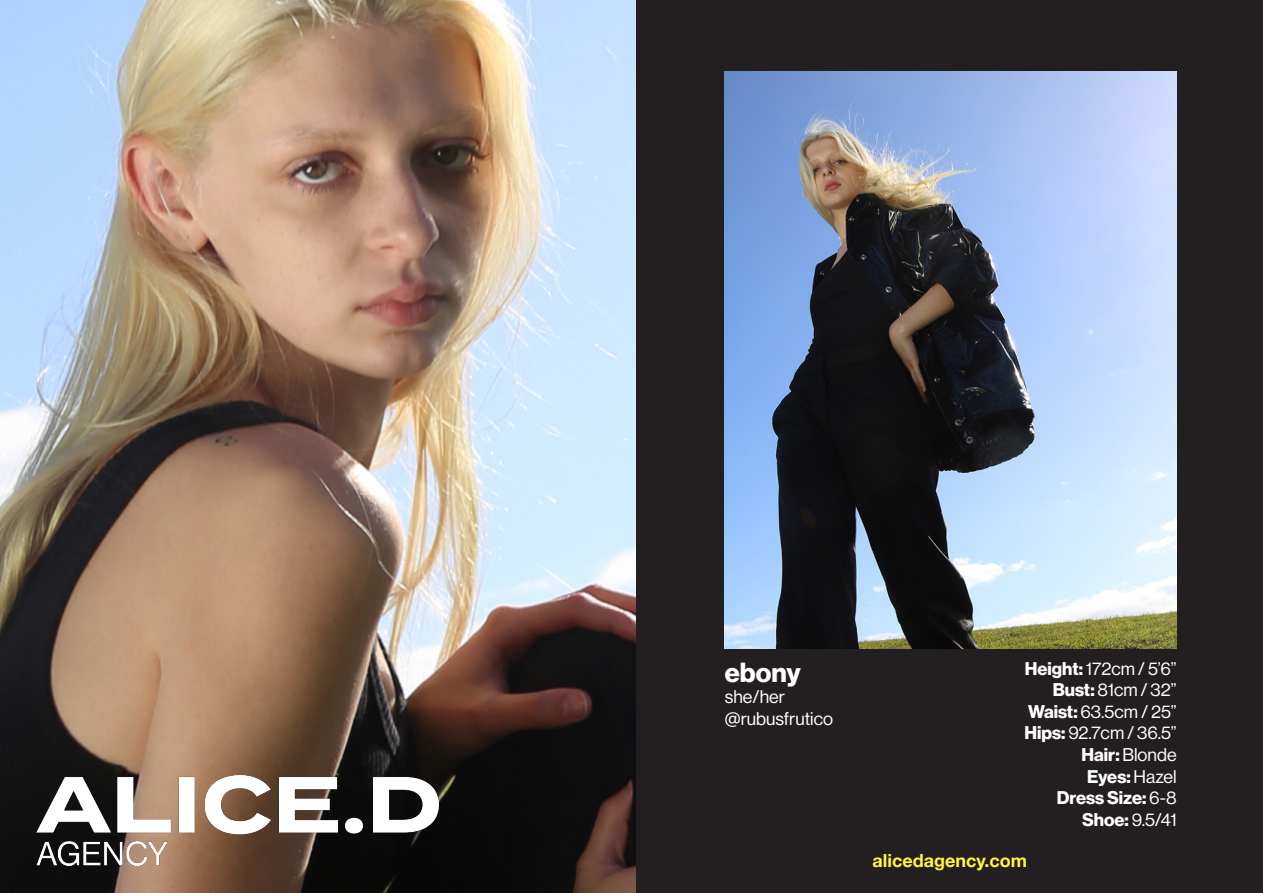
<style>
.page{position:relative;width:1263px;height:893px;background:#fff}
.page>*{position:absolute;margin:0;border:0;box-sizing:border-box;transform-origin:0 0}
.t1{font:27px "N Haas Grotesk DS Pro 75 Bd";color:#fff}
.t2{font:18px "N Haas Grotesk DS Pro 55 Rg";color:#fff}
.t3{font:18px "N Haas Grotesk DS Pro 75 Bd";color:#fff}
.t4{font:700 18px "Helvetica Neue";color:#fff741}
.s1{font-family:"N Haas Grotesk DS Pro 75 Bd"}
.s2{font-family:"N Haas Grotesk DS Pro 55 Rg"}
</style>
<div class="page">
<img style="left:0;top:0;width:637px;height:893px">
<div style="left:637px;top:0;width:626px;height:893px;background:#231f20"></div>
<img style="left:725px;top:72px;width:451px;height:576px">
<img style="left:36px;top:775px;width:403px;height:91px">
<p class="t1" style="left:725px;top:656px;width:77px">ebony</p>
<p class="t2" style="left:725px;top:687px;width:62px">she/her</p>
<p class="t2" style="left:725px;top:708px;width:110px">@rubusfrutico</p>
<p class="t2" style="left:1025px;top:658px;width:153px"><span class="s1">Height:</span> 172cm / 5’6”</p>
<p class="t2" style="left:1053px;top:680px;width:125px"><span class="s1">Bust:</span> 81cm / 32”</p>
<p class="t2" style="left:1028px;top:701px;width:150px"><span class="s1">Waist:</span> 63.5cm / 25”</p>
<p class="t2" style="left:1024px;top:723px;width:154px"><span class="s1">Hips:</span> 92.7cm / 36.5”</p>
<p class="t2" style="left:1081px;top:744px;width:97px"><span class="s1">Hair:</span> Blonde</p>
<p class="t3" style="left:1087px;top:766px;width:91px">Eyes: <span class="s2">Hazel</span></p>
<p class="t3" style="left:1057px;top:787px;width:121px">Dress Size: <span class="s2">6-8</span></p>
<p class="t2" style="left:1082px;top:809px;width:96px"><span class="s1">Shoe:</span> 9.5/41</p>
<p class="t4" style="left:872px;top:846px;width:156px">alicedagency.com</p>
</div>
